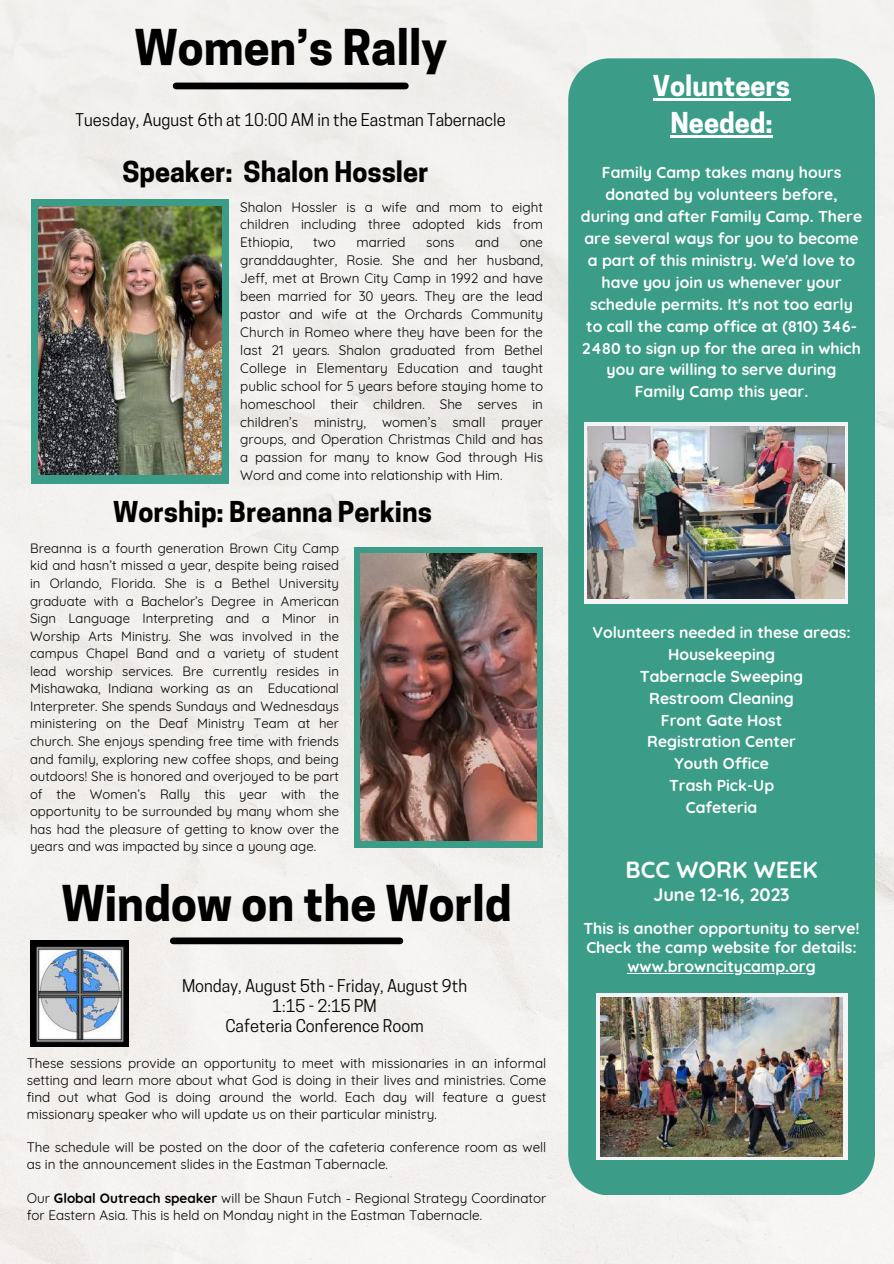
<style>
.page{position:relative;width:894px;height:1264px;background:#fff}
.page>*{position:absolute;margin:0;border:0;box-sizing:border-box;transform-origin:0 0}
.t1{font:700 46.35px "Cooper Hewitt";color:#000}
.t2{font:700 27px "Cooper Hewitt";color:#000}
.t3{font:700 27px/37.2px "Cooper Hewitt";color:#fff;text-align:center}
.t4{font:700 23.25px "Quicksand";color:#fff}
.t5{font:700 18px "Quicksand";color:#fff}
.t6{font:16.5px/20.2px "Cooper Hewitt";color:#000;text-align:center}
.t7{font:700 15.75px/21.9px "Quicksand";color:#fff;text-align:center}
.t8{font:13.5px/17.9px "Quicksand";color:#000;text-align:justify}
.t9{font:13.2px/17.5px "Quicksand";color:#000;text-align:justify}
.s1{font-weight:700}
</style>
<div class="page">
<div style="left:0;top:0;width:893px;height:1263px;background:#f2f1ef"></div>
<div style="left:176px;top:83px;width:229px;height:6px;background:#000"></div>
<div style="left:568px;top:58px;width:306px;height:1137px;background:#3b9d87"></div>
<hr style="left:627px;top:973px;width:188px;height:1px;background:#fff">
<img style="left:31px;top:940px;width:98px;height:106px">
<div style="left:173px;top:937px;width:227px;height:7px;background:#000"></div>
<div style="left:354px;top:547px;width:189px;height:300px;background:#3b9d87"></div>
<img style="left:360px;top:553px;width:176px;height:287px">
<svg style="left:584px;top:422px;width:263px;height:181px;fill:#f2f4f6"></svg>
<img style="left:587px;top:427px;width:256px;height:172px">
<div style="left:32px;top:199px;width:197px;height:284px;background:#3b9d87"></div>
<img style="left:38px;top:207px;width:184px;height:268px">
<div style="left:595px;top:993px;width:252px;height:167px;background:#f2f4f6"></div>
<img style="left:600px;top:997px;width:242px;height:159px">
<hr style="left:652px;top:98px;width:138px;height:2px;background:#fff">
<hr style="left:670px;top:135px;width:102px;height:2px;background:#fff">
<h1 class="t1" style="left:134px;top:31px;width:314px">Women’s Rally</h1>
<p class="t6" style="left:76px;top:111px;width:431px">Tuesday, August 6th at 10:00 AM in the Eastman Tabernacle</p>
<h2 class="t2" style="left:122px;top:161px;width:307px">Speaker: Shalon Hossler</h2>
<p class="t8" style="left:240px;top:197px;width:304px">Shalon Hossler is a wife and mom to eight children including three adopted kids from Ethiopia,</p>
<p class="t8" style="left:313px;top:233px;width:24px">two</p>
<p class="t8" style="left:356px;top:233px;width:51px">married</p>
<p class="t8" style="left:426px;top:233px;width:30px">sons</p>
<p class="t8" style="left:475px;top:233px;width:25px">and</p>
<p class="t8" style="left:240px;top:233px;width:304px;text-indent:279px">one granddaughter, Rosie. She and her husband, Jeff, met at Brown City Camp in 1992 and have been married for 30 years. They are the lead pastor and wife at the Orchards Community Church in Romeo where they have been for the last 21 years. Shalon graduated from Bethel College in Elementary Education and taught public school for 5 years before staying home to homeschool their children. She serves in children’s ministry, women’s small prayer groups, and Operation Christmas Child and has a passion for many to know God through His Word and come into relationship with Him.</p>
<h2 class="t2" style="left:113px;top:502px;width:320px">Worship: Breanna Perkins</h2>
<p class="t9" style="left:30px;top:539px;width:310px">Breanna is a fourth generation Brown City Camp kid and hasn’t missed a year, despite being raised in Orlando, Florida. She is a Bethel University graduate with a Bachelor’s Degree in American Sign Language Interpreting and a Minor in Worship Arts Ministry. She was involved in the campus Chapel Band and a variety of student lead worship services. Bre currently resides in Mishawaka, Indiana working as an Educational Interpreter. She spends Sundays and Wednesdays ministering on the Deaf Ministry Team at her church. She enjoys spending free time with friends and family, exploring new coffee shops, and being outdoors! She is honored and overjoyed to be part of the Women’s Rally this year with the opportunity to be surrounded by many whom she has had the pleasure of getting to know over the years and was impacted by since a young age.</p>
<h1 class="t1" style="left:61px;top:886px;width:452px">Window on the World</h1>
<p class="t6" style="left:182px;top:977px;width:286px">Monday, August 5th - Friday, August 9th<br>1:15 - 2:15 PM<br>Cafeteria Conference Room</p>
<p class="t8" style="left:27px;top:1054px;width:521px;line-height:16.8px">These sessions provide an opportunity to meet with missionaries in an informal setting and learn more about what God is doing in their lives and ministries. Come find out what God is doing around the world. Each day will feature a guest missionary speaker who will update us on their particular ministry.</p>
<p class="t8" style="left:27px;top:1138px;width:521px;line-height:16.8px">The schedule will be posted on the door of the cafeteria conference room as well as in the announcement slides in the Eastman Tabernacle.</p>
<p class="t8" style="left:27px;top:1189px;width:521px;line-height:16.8px">Our <span class="s1">Global Outreach speaker</span> will be Shaun Futch - Regional Strategy Coordinator for Eastern Asia. This is held on Monday night in the Eastman Tabernacle.</p>
<h2 class="t3" style="left:652px;top:70px;width:139px">Volunteers<br>Needed:</h2>
<p class="t7" style="left:580px;top:162px;width:283px">Family Camp takes many hours donated by volunteers before, during and after Family Camp. There are several ways for you to become a part of this ministry. We'd love to have you join us whenever your schedule permits. It's not too early to call the camp office at (810) 346-<br>2480 to sign up for the area in which you are willing to serve during<br>Family Camp this year.</p>
<p class="t7" style="left:592px;top:621px;width:260px">Volunteers needed in these areas:<br>Housekeeping<br>Tabernacle Sweeping<br>Restroom Cleaning<br>Front Gate Host<br>Registration Center<br>Youth Office<br>Trash Pick-Up<br>Cafeteria</p>
<h3 class="t4" style="left:625px;top:854px;width:193px">BCC WORK WEEK</h3>
<h3 class="t5" style="left:653px;top:882px;width:138px">June 12-16, 2023</h3>
<p class="t7" style="left:583px;top:918px;width:278px;line-height:19.2px">This is another opportunity to serve!<br>Check the camp website for details: www.browncitycamp.org</p>
</div>
